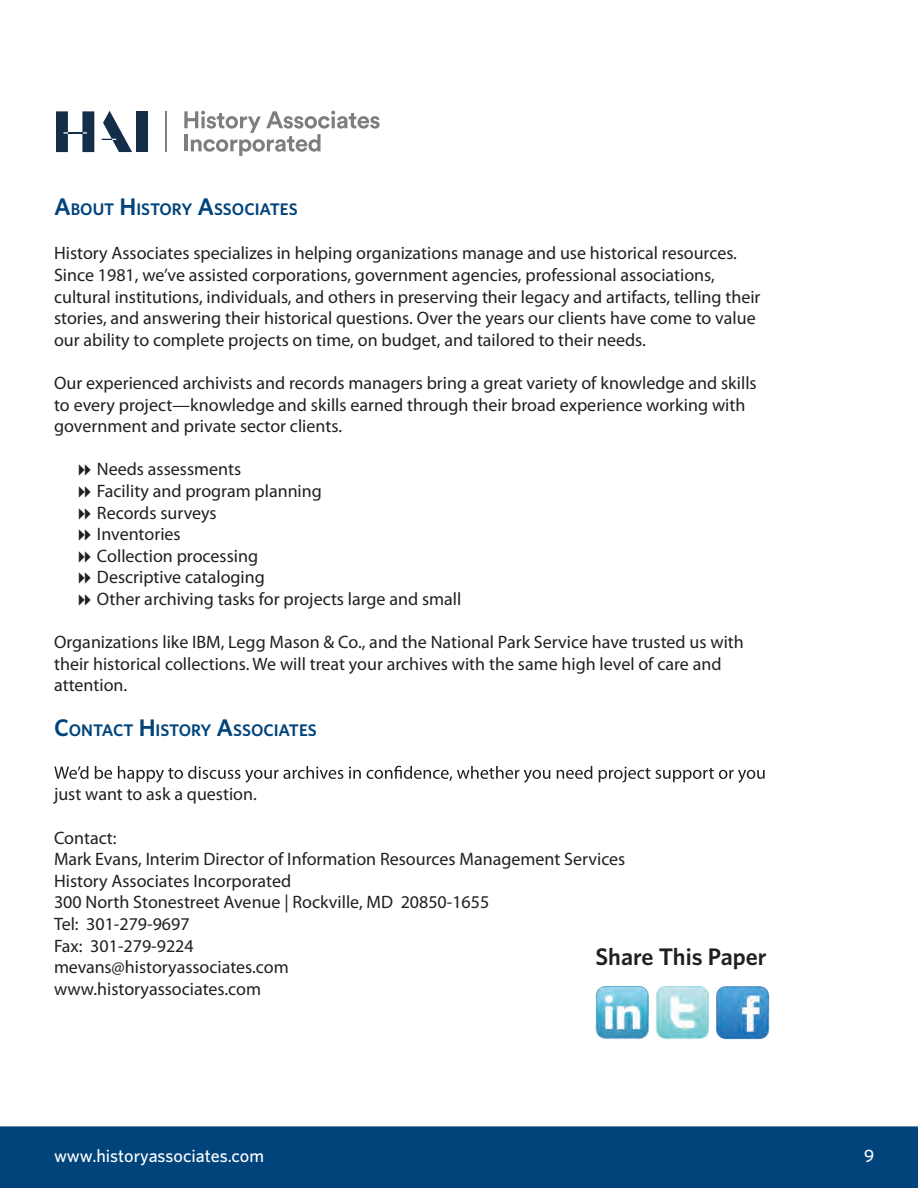
<style>
.page{position:relative;width:918px;height:1188px;background:#fff}
.page>*{position:absolute;margin:0;border:0;box-sizing:border-box;transform-origin:0 0}
.t1{font:600 24px "Whitney";color:#231f20}
.t2{font:18px/21.6px "Myriad Pro";color:#231f20}
.t3{font:500 18px "Whitney";color:#fff}
.t4{font:600 16.8px "Whitney";color:#00447b}
.s1{font-size:24px}
</style>
<div class="page">
<svg style="left:54px;top:766px;width:711px;height:17px"></svg>
<img style="left:596px;top:986px;width:53px;height:53px">
<img style="left:656px;top:986px;width:53px;height:53px">
<img style="left:716px;top:986px;width:54px;height:53px">
<div style="left:0;top:1126px;width:918px;height:62px;background:#00447b"></div>
<svg style="left:56px;top:110px;width:324px;height:46px"></svg>
<p class="t4" style="left:54px;top:199px;width:245px"><span class="s1">A</span>BOUT <span class="s1">H</span>ISTORY <span class="s1">A</span>SSOCIATES</p>
<p class="t2" style="left:54px;top:242px;width:708px">History Associates specializes in helping organizations manage and use historical resources.<br>Since 1981, we’ve assisted corporations, government agencies, professional associations, cultural institutions, individuals, and others in preserving their legacy and artifacts, telling their stories, and answering their historical questions. Over the years our clients have come to value our ability to complete projects on time, on budget, and tailored to their needs.</p>
<p class="t2" style="left:54px;top:372px;width:704px">Our experienced archivists and records managers bring a great variety of knowledge and skills to every project—knowledge and skills earned through their broad experience working with government and private sector clients.</p>
<p class="t2" style="left:97px;top:458px;width:366px">Needs assessments<br>Facility and program planning<br>Records surveys<br>Inventories<br>Collection processing<br>Descriptive cataloging<br>Other archiving tasks for projects large and small</p>
<p class="t2" style="left:54px;top:631px;width:691px">Organizations like IBM, Legg Mason &amp; Co., and the National Park Service have trusted us with their historical collections. We will treat your archives with the same high level of care and attention.</p>
<p class="t4" style="left:54px;top:719px;width:264px"><span class="s1">C</span>ONTACT <span class="s1">H</span>ISTORY <span class="s1">A</span>SSOCIATES</p>
<p class="t2" style="left:54px;top:783px;width:204px">just want to ask a question.</p>
<p class="t2" style="left:54px;top:826px;width:573px">Contact:<br>Mark Evans, Interim Director of Information Resources Management Services History Associates Incorporated<br>300 North Stonestreet Avenue | Rockville, MD 20850-1655<br>Tel: 301-279-9697<br>Fax: 301-279-9224<br>mevans@historyassociates.com<br>www.historyassociates.com</p>
<h1 class="t1" style="left:596px;top:941px;width:173px">Share This Paper</h1>
<p class="t3" style="left:54px;top:1145px;width:212px">www.historyassociates.com</p>
<p class="t3" style="left:864px;top:1145px;width:12px">9</p>
</div>
